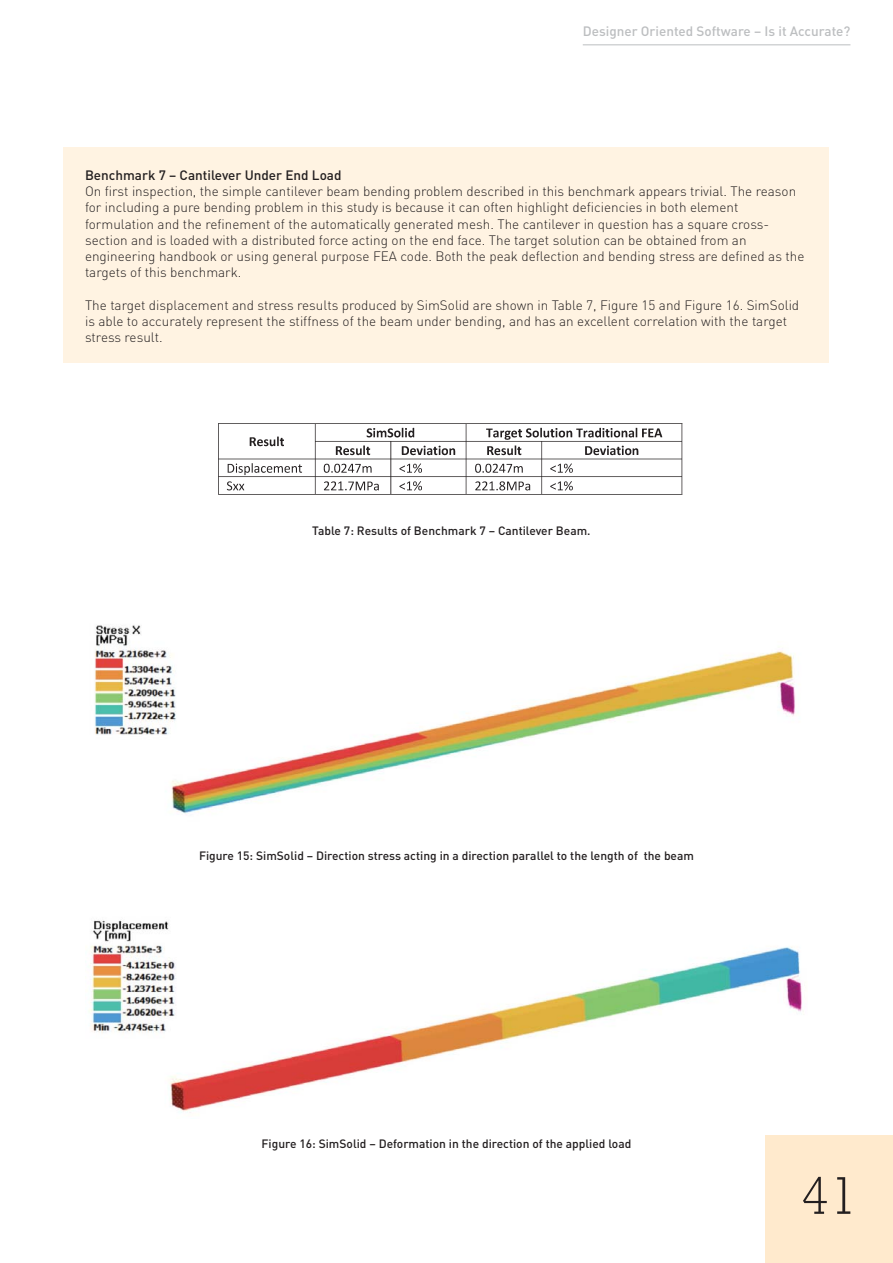
<style>
.page{position:relative;width:893px;height:1263px;background:#fff}
.page>*{position:absolute;margin:0;border:0;box-sizing:border-box;transform-origin:0 0}
.t1{font:300 54px "Rockwell";color:#231f20}
.t2{font:300 13.5px/16.2px "DIN";color:#231f20}
.t3{font:500 13.5px "DIN";color:#bcbec0}
.t4{font:500 13.5px "DIN";color:#231f20}
.t5{font:500 12px "DIN";color:#231f20}
</style>
<div class="page">
<img style="left:89px;top:920px;width:713px;height:193px">
<div style="left:765px;top:1135px;width:128px;height:128px;background:#ffeacd"></div>
<div style="left:64px;top:147px;width:765px;height:216px;background:#fff3e2"></div>
<hr style="left:583px;top:45px;width:267px;height:1px;background:#bcbec0">
<img style="left:218px;top:423px;width:465px;height:72px">
<img style="left:95px;top:625px;width:705px;height:189px">
<p class="t3" style="left:583px;top:27px;width:269px">Designer Oriented Software – Is it Accurate?</p>
<p class="t4" style="left:85px;top:171px;width:258px">Benchmark 7 – Cantilever Under End Load</p>
<p class="t2" style="left:85px;top:185px;width:721px">On first inspection, the simple cantilever beam bending problem described in this benchmark appears trivial. The reason for including a pure bending problem in this study is because it can often highlight deficiencies in both element formulation and the refinement of the automatically generated mesh. The cantilever in question has a square cross&shy;section and is loaded with a distributed force acting on the end face. The target solution can be obtained from an engineering handbook or using general purpose FEA code. Both the peak deflection and bending stress are defined as the targets of this benchmark.</p>
<p class="t2" style="left:85px;top:298px;width:716px">The target displacement and stress results produced by SimSolid are shown in Table 7, Figure 15 and Figure 16. SimSolid is able to accurately represent the stiffness of the beam under bending, and has an excellent correlation with the target stress result.</p>
<p class="t5" style="left:312px;top:526px;width:280px">Table 7: Results of Benchmark 7 – Cantilever Beam.</p>
<p class="t5" style="left:199px;top:851px;width:496px">Figure 15: SimSolid – Direction stress acting in a direction parallel to the length of the beam</p>
<p class="t5" style="left:262px;top:1139px;width:371px">Figure 16: SimSolid – Deformation in the direction of the applied load</p>
<h1 class="t1" style="left:800px;top:1177px;width:59px">41</h1>
</div>
